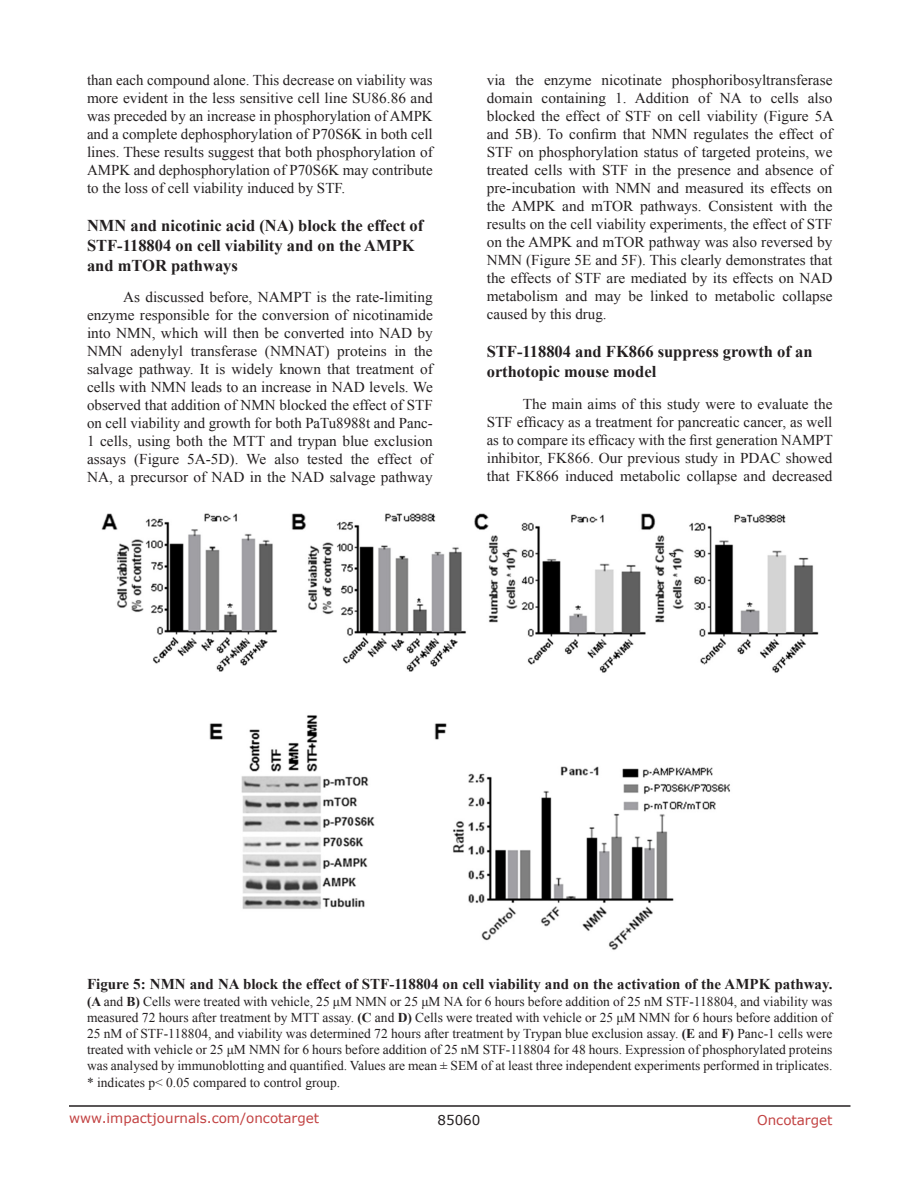
<style>
.page{position:relative;width:918px;height:1188px;background:#fff}
.page>*{position:absolute;margin:0;border:0;box-sizing:border-box;transform-origin:0 0}
.SubHeading{font:700 16.5px/19.8px "Times New Roman";color:#231f20}
.BodyText{font:15px/18px "Times New Roman";color:#231f20;text-align:justify}
.figuretext{font:700 15px "Times New Roman";color:#231f20}
.figuretext-2{font:13.5px/16.2px "Times New Roman";color:#231f20;text-align:justify}
.t1{font:13.5px "Verdana";color:#c24141}
.t2{font:13.5px "Verdana";color:#231f20}
.s1{font-weight:700}
</style>
<div class="page">
<hr style="left:69px;top:1105px;width:781px;height:2px;background:#231f20">
<img style="left:101px;top:514px;width:718px;height:436px">
<p class="BodyText" style="left:87px;top:71px;width:347px">than each compound alone. This decrease on viability was more evident in the less sensitive cell line SU86.86 and was preceded by an increase in phosphorylation of AMPK and a complete dephosphorylation of P70S6K in both cell lines. These results suggest that both phosphorylation of AMPK and dephosphorylation of P70S6K may contribute to the loss of cell viability induced by STF.</p>
<p class="SubHeading" style="left:87px;top:215px;width:338px">NMN and nicotinic acid (NA) block the effect of<br>STF-118804 on cell viability and on the AMPK and mTOR pathways</p>
<p class="BodyText" style="left:87px;top:288px;width:347px;text-indent:36px">As discussed before, NAMPT is the rate-limiting enzyme responsible for the conversion of nicotinamide into NMN, which will then be converted into NAD by NMN adenylyl transferase (NMNAT) proteins in the salvage pathway. It is widely known that treatment of cells with NMN leads to an increase in NAD levels. We observed that addition of NMN blocked the effect of STF on cell viability and growth for both PaTu8988t and Panc-1 cells, using both the MTT and trypan blue exclusion assays (Figure 5A-5D). We also tested the effect of NA, a precursor of NAD in the NAD salvage pathway</p>
<p class="BodyText" style="left:487px;top:71px;width:348px">via the enzyme nicotinate phosphoribosyltransferase domain containing 1. Addition of NA to cells also blocked the effect of STF on cell viability (Figure 5A and 5B). To confirm that NMN regulates the effect of STF on phosphorylation status of targeted proteins, we treated cells with STF in the presence and absence of pre-incubation with NMN and measured its effects on the AMPK and mTOR pathways. Consistent with the results on the cell viability experiments, the effect of STF on the AMPK and mTOR pathway was also reversed by NMN (Figure 5E and 5F). This clearly demonstrates that the effects of STF are mediated by its effects on NAD metabolism and may be linked to metabolic collapse caused by this drug.</p>
<p class="SubHeading" style="left:487px;top:341px;width:327px">STF-118804 and FK866 suppress growth of an orthotopic mouse model</p>
<p class="BodyText" style="left:487px;top:394px;width:348px;text-indent:36px">The main aims of this study were to evaluate the STF efficacy as a treatment for pancreatic cancer, as well as to compare its efficacy with the first generation NAMPT inhibitor, FK866. Our previous study in PDAC showed that FK866 induced metabolic collapse and decreased</p>
<p class="figuretext" style="left:87px;top:974px;width:747px">Figure 5: NMN and NA block the effect of STF-118804 on cell viability and on the activation of the AMPK pathway.</p>
<p class="figuretext-2" style="left:87px;top:993px;width:747px"><span class="s1">(A</span> and <span class="s1">B)</span> Cells were treated with vehicle, 25 μM NMN or 25 μM NA for 6 hours before addition of 25 nM STF-118804, and viability was measured 72 hours after treatment by MTT assay. <span class="s1">(C</span> and <span class="s1">D)</span> Cells were treated with vehicle or 25 μM NMN for 6 hours before addition of 25 nM of STF-118804, and viability was determined 72 hours after treatment by Trypan blue exclusion assay. <span class="s1">(E</span> and <span class="s1">F)</span> Panc-1 cells were treated with vehicle or 25 μM NMN for 6 hours before addition of 25 nM STF-118804 for 48 hours. Expression of phosphorylated proteins was analysed by immunoblotting and quantified. Values are mean ± SEM of at least three independent experiments performed in triplicates. * indicates p&lt; 0.05 compared to control group.</p>
<p class="t1" style="left:69px;top:1109px;width:252px">www.impactjournals.com/oncotarget</p>
<p class="t2" style="left:438px;top:1111px;width:44px">85060</p>
<p class="t1" style="left:757px;top:1111px;width:77px">Oncotarget</p>
</div>
